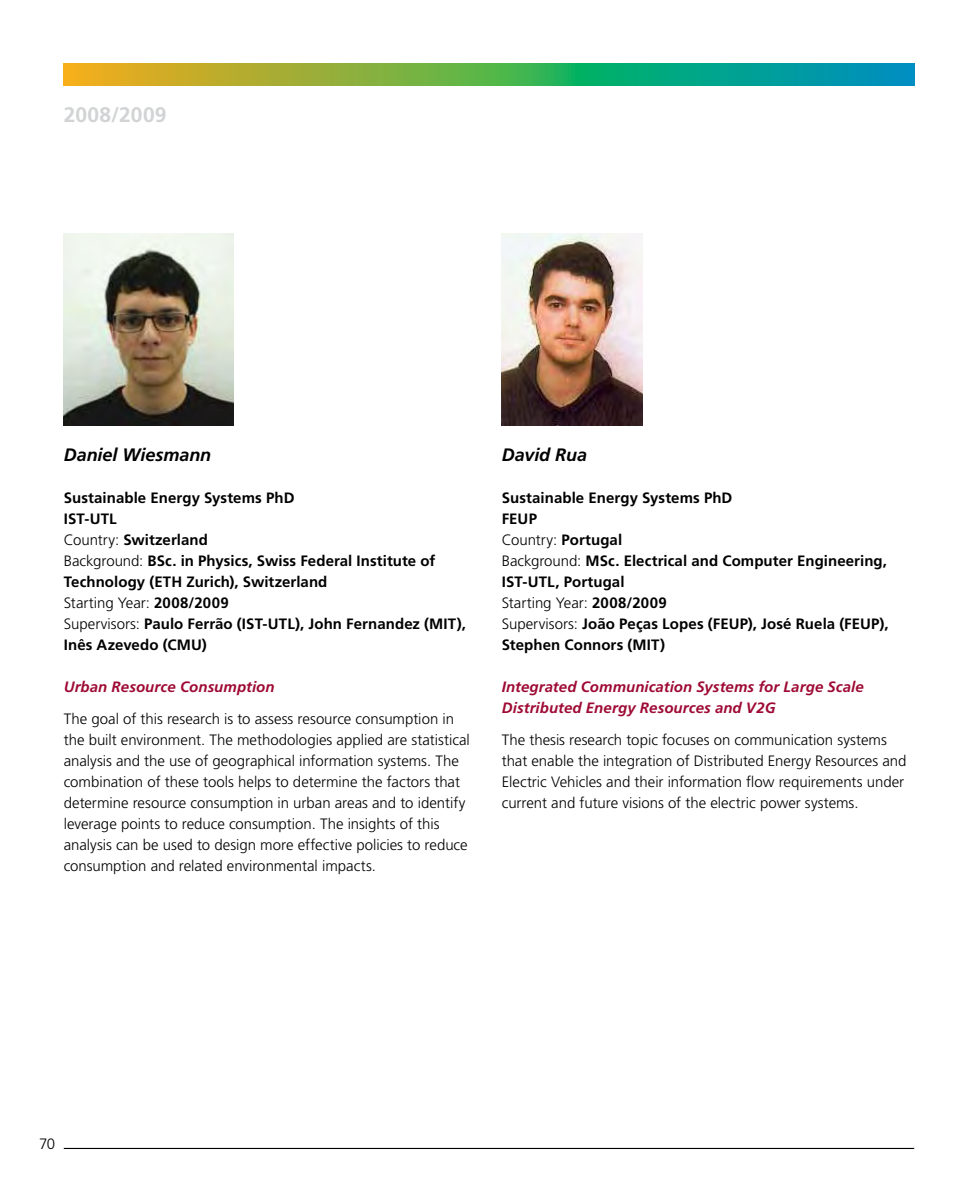
<style>
.page{position:relative;width:978px;height:1191px;background:#fff}
.page>*{position:absolute;margin:0;border:0;box-sizing:border-box;transform-origin:0 0}
.t1{font:700 21px "Frutiger LT Std";letter-spacing:.01em;color:#d1d3d4}
.t2{font:italic 700 18px "Frutiger LT Std";letter-spacing:-.005em;color:#000}
.t3{font:300 15px/21px "Frutiger LT Std";color:#000}
.t4{font:700 15px/21px "Frutiger LT Std";letter-spacing:.005em;color:#000}
.t5{font:italic 700 15px/21px "Frutiger LT Std";letter-spacing:.005em;color:#9e0a34}
.s1{font-weight:300}
</style>
<div class="page">
<svg style="left:64px;top:64px;width:850px;height:21px;background:#59a95c"></svg>
<hr style="left:64px;top:1147px;width:850px;height:2px;background:#000">
<img style="left:502px;top:234px;width:141px;height:191px">
<img style="left:64px;top:234px;width:170px;height:191px">
<h1 class="t1" style="left:64px;top:102px;width:104px">2008/2009</h1>
<p class="t2" style="left:64px;top:444px;width:149px">Daniel Wiesmann</p>
<p class="t4" style="left:64px;top:488px;width:404px">Sustainable Energy Systems PhD<br>IST‑UTL<br><span class="s1">Country:</span> Switzerland<br><span class="s1">Background:</span> BSc. in Physics, Swiss Federal Institute of Technology (ETH Zurich), Switzerland<br><span class="s1">Starting Year:</span> 2008/2009<br><span class="s1">Supervisors:</span> Paulo Ferrão (IST‑UTL), John Fernandez (MIT), Inês Azevedo (CMU)</p>
<p class="t5" style="left:64px;top:677px;width:212px">Urban Resource Consumption</p>
<p class="t3" style="left:64px;top:708px;width:408px">The goal of this research is to assess resource consumption in the built environment. The methodologies applied are statistical analysis and the use of geographical information systems. The combination of these tools helps to determine the factors that determine resource consumption in urban areas and to identify leverage points to reduce consumption. The insights of this analysis can be used to design more effective policies to reduce consumption and related environmental impacts.</p>
<p class="t2" style="left:502px;top:444px;width:87px">David Rua</p>
<p class="t4" style="left:502px;top:488px;width:388px">Sustainable Energy Systems PhD<br>FEUP<br><span class="s1">Country:</span> Portugal<br><span class="s1">Background:</span> MSc. Electrical and Computer Engineering,<br>IST‑UTL, Portugal<br><span class="s1">Starting Year:</span> 2008/2009<br><span class="s1">Supervisors:</span> João Peças Lopes (FEUP), José Ruela (FEUP),<br>Stephen Connors (MIT)</p>
<p class="t5" style="left:502px;top:677px;width:363px">Integrated Communication Systems for Large Scale<br>Distributed Energy Resources and V2G</p>
<p class="t3" style="left:502px;top:729px;width:406px">The thesis research topic focuses on communication systems that enable the integration of Distributed Energy Resources and Electric Vehicles and their information flow requirements under current and future visions of the electric power systems.</p>
<p class="t3" style="left:39px;top:1133px;width:18px">70</p>
</div>
